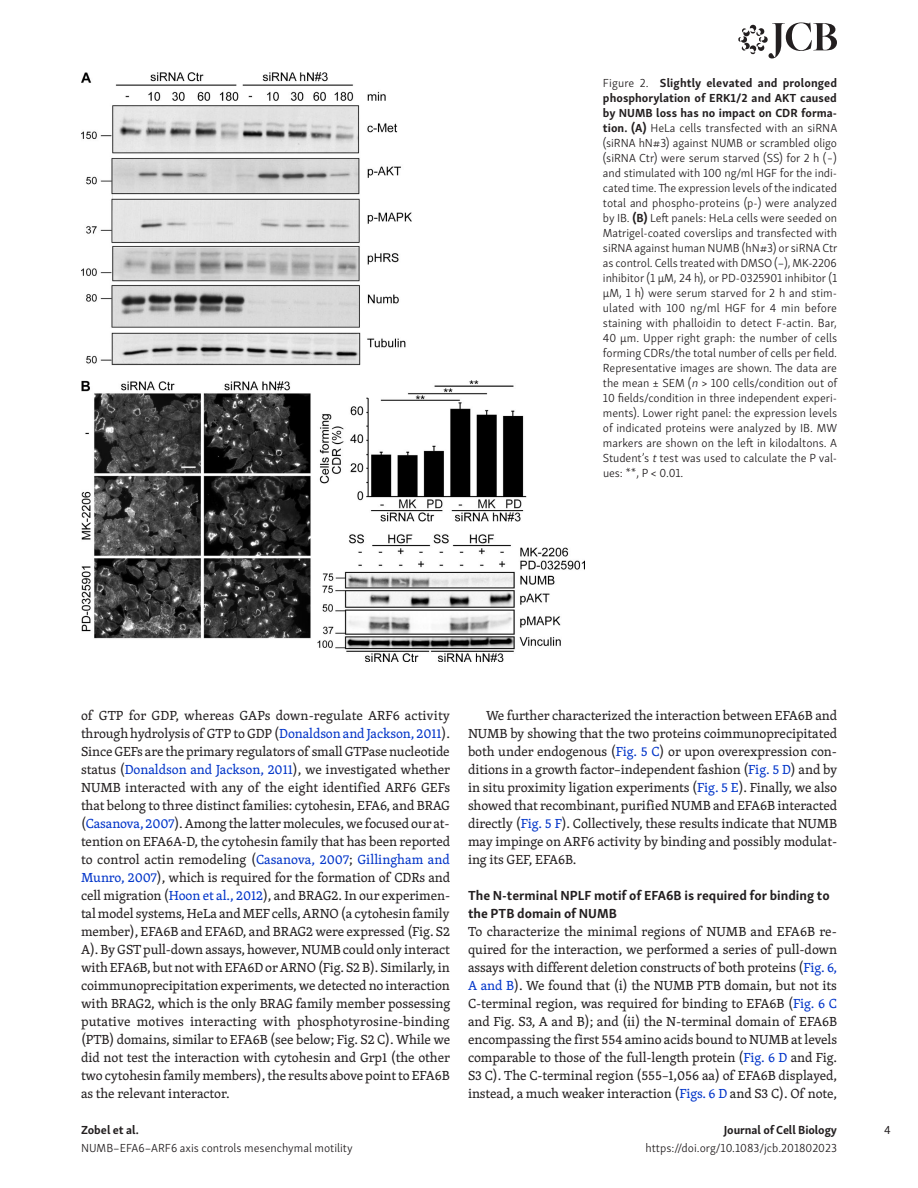
<style>
.page{position:relative;width:918px;height:1188px;background:#fff}
.page>*{position:absolute;margin:0;border:0;box-sizing:border-box;transform-origin:0 0}
.t1{font:13.5px/18px "Skolar PE";letter-spacing:-.005em;color:#231f20;text-align:justify}
.t2{font:700 13.5px/18px "Skolar Sans PE";color:#231f20}
.t3{font:300 12px/15px "Skolar Sans PE";color:#231f20;text-align:justify}
.t4{font:700 12px "Skolar Sans PE";letter-spacing:-.005em;color:#231f20}
.t5{font:12px "Skolar Sans PE";color:#231f20}
.s1{font-weight:700}
.s2{font-style:italic}
.s3{color:#0034c9}
</style>
<div class="page">
<svg style="left:738px;top:23px;width:99px;height:35px"></svg>
<img style="left:81px;top:72px;width:504px;height:589px">
<p class="t3" style="left:603px;top:75px;width:236px">Figure 2. <span class="s1">Slightly elevated and prolonged phosphorylation of ERK1/2 and AKT caused by NUMB loss has no impact on CDR forma&shy;tion. (A)</span> HeLa cells transfected with an siRNA (siRNA hN#3) against NUMB or scrambled oligo (siRNA Ctr) were serum starved (SS) for 2 h (−) and stimulated with 100 ng/ml HGF for the indi&shy;cated time. The expression levels of the indicated total and phospho-proteins (p-) were analyzed by IB. <span class="s1">(B)</span> Left panels: HeLa cells were seeded on Matrigel-coated coverslips and transfected with siRNA against human NUMB (hN#3) or siRNA Ctr as control. Cells treated with DMSO (–), MK-2206 inhibitor (1 μM, 24 h), or PD-0325901 inhibitor (1 μM, 1 h) were serum starved for 2 h and stim&shy;ulated with 100 ng/ml HGF for 4 min before staining with phalloidin to detect F-actin. Bar, 40 μm. Upper right graph: the number of cells forming CDRs/the total number of cells per field.<br>Representative images are shown. The data are the mean ± SEM (<span class="s2">n</span> &gt; 100 cells/condition out of 10 fields/condition in three independent experi&shy;ments). Lower right panel: the expression levels of indicated proteins were analyzed by IB. MW markers are shown on the left in kilodaltons. A Student’s <span class="s2">t</span>test was used to calculate the P val&shy;ues: **, P &lt; 0.01.</p>
<p class="t1" style="left:81px;top:706px;width:371px">of GTP for GDP, whereas GAPs down-regulate ARF6 activity through hydrolysis of GTP to GDP (<span class="s3">Donaldson and Jackson, 2011</span>).<br>Since GEFs are the primary regulators of small GTPase nucleotide status (<span class="s3">Donaldson and Jackson, 2011</span>), we investigated whether NUMB interacted with any of the eight identified ARF6 GEFs that belong to three distinct families: cytohesin, EFA6, and BRAG (<span class="s3">Casanova, 2007</span>). Among the latter molecules, we focused our at&shy;tention on EFA6A-D, the cytohesin family that has been reported to control actin remodeling (<span class="s3">Casanova, 2007</span>; <span class="s3">Gillingham and Munro, 2007</span>), which is required for the formation of CDRs and cell migration (<span class="s3">Hoon et al., 2012</span>), and BRAG2. In our experimen&shy;tal model systems, HeLa and MEF cells, ARNO (a cytohesin family member), EFA6B and EFA6D, and BRAG2 were expressed (Fig. S2<br>A). By GST pull-down assays, however, NUMB could only interact with EFA6B, but not with EFA6D or ARNO (Fig. S2 B). Similarly, in coimmunoprecipitation experiments, we detected no interaction with BRAG2, which is the only BRAG family member possessing putative motives interacting with phosphotyrosine-binding (PTB) domains, similar to EFA6B (see below; Fig. S2 C). While we did not test the interaction with cytohesin and Grp1 (the other two cytohesin family members), the results above point to EFA6B as the relevant interactor.</p>
<p class="t1" style="left:468px;top:706px;width:371px;text-indent:18px">We further characterized the interaction between EFA6B and NUMB by showing that the two proteins coimmunoprecipitated both under endogenous (<span class="s3">Fig. 5 C</span>) or upon overexpression con&shy;ditions in a growth factor–independent fashion (<span class="s3">Fig. 5 D</span>) and by in situ proximity ligation experiments (<span class="s3">Fig. 5 E</span>). Finally, we also showed that recombinant, purified NUMB and EFA6B interacted directly (<span class="s3">Fig. 5 F</span>). Collectively, these results indicate that NUMB may impinge on ARF6 activity by binding and possibly modulat&shy;ing its GEF, EFA6B.</p>
<p class="t2" style="left:468px;top:885px;width:363px">The N-terminal NPLF motif of EFA6B is required for binding to the PTB domain of NUMB</p>
<p class="t1" style="left:468px;top:922px;width:371px">To characterize the minimal regions of NUMB and EFA6B re&shy;quired for the interaction, we performed a series of pull-down assays with different deletion constructs of both proteins (<span class="s3">Fig. 6, A and B</span>). We found that (i) the NUMB PTB domain, but not its C-terminal region, was required for binding to EFA6B (<span class="s3">Fig. 6 C </span>and Fig. S3, A and B); and (ii) the N-terminal domain of EFA6B encompassing the first 554 amino acids bound to NUMB at levels comparable to those of the full-length protein (<span class="s3">Fig. 6 D</span> and Fig.<br>S3 C). The C-terminal region (555–1,056 aa) of EFA6B displayed, instead, a much weaker interaction (<span class="s3">Figs. 6 D</span> and S3 C). Of note,</p>
<p class="t4" style="left:81px;top:1120px;width:59px">Zobel et al.</p>
<p class="t3" style="left:81px;top:1140px;width:273px">NUMB–EFA6–ARF6 axis controls mesenchymal motility</p>
<p class="t4" style="left:724px;top:1120px;width:115px">Journal of Cell Biology</p>
<p class="t3" style="left:646px;top:1140px;width:193px">https://doi.org/10.1083/jcb.201802023</p>
<p class="t5" style="left:884px;top:1121px;width:8px">4</p>
</div>
